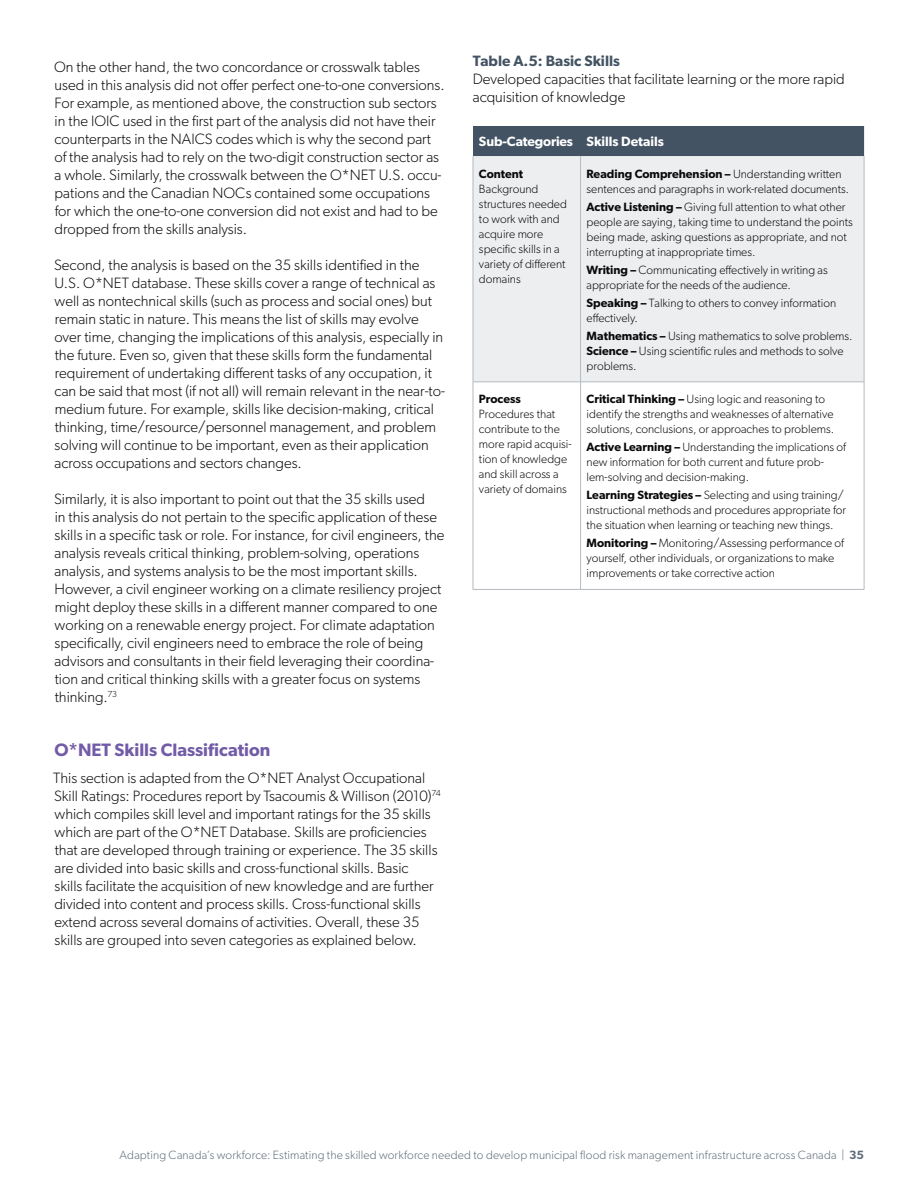
<style>
.page{position:relative;width:918px;height:1188px;background:#fff}
.page>*{position:absolute;margin:0;border:0;box-sizing:border-box;transform-origin:0 0}
.t1{font:600 18px "Gibson";color:#725ba7}
.t2{font:300 15px/18px "Gibson";color:#0a0a0a}
.t3{font:600 15px "Gibson";color:#435363}
.t4{font:600 13.5px "Gibson";color:#fff}
.t5{font:300 12px/15px "Gibson";color:#0a0a0a}
.t6{font:300 12px "Gibson";letter-spacing:.01em;color:#5f6d7a}
.t7{font:600 12px "Gibson";color:#0a0a0a}
.s1{font-weight:600}
</style>
<div class="page">
<div style="left:473px;top:126px;width:391px;height:30px;background:#435363"></div>
<div style="left:474px;top:156px;width:390px;height:226px;background:#eceeef"></div>
<hr style="left:473px;top:156px;width:1px;height:226px;background:#b4bac1">
<hr style="left:580px;top:156px;width:1px;height:226px;background:#b4bac1">
<hr style="left:473px;top:382px;width:108px;height:1px;background:#b4bac1">
<hr style="left:864px;top:156px;width:1px;height:226px;background:#b4bac1">
<hr style="left:581px;top:382px;width:283px;height:1px;background:#b4bac1">
<hr style="left:473px;top:382px;width:1px;height:207px;background:#b4bac1">
<hr style="left:580px;top:382px;width:1px;height:207px;background:#b4bac1">
<hr style="left:473px;top:589px;width:108px;height:1px;background:#b4bac1">
<hr style="left:864px;top:382px;width:1px;height:207px;background:#b4bac1">
<hr style="left:581px;top:589px;width:283px;height:1px;background:#b4bac1">
<p class="t2" style="left:54px;top:58px;width:392px">On the other hand, the two concordance or crosswalk tables used in this analysis did not offer perfect one-to-one conversions.<br>For example, as mentioned above, the construction sub sectors in the IOIC used in the first part of the analysis did not have their counterparts in the NAICS codes which is why the second part of the analysis had to rely on the two-digit construction sector as a whole. Similarly, the crosswalk between the O*NET U.S. occu&shy;pations and the Canadian NOCs contained some occupations for which the one-to-one conversion did not exist and had to be dropped from the skills analysis.</p>
<p class="t2" style="left:54px;top:256px;width:392px">Second, the analysis is based on the 35 skills identified in the U.S. O*NET database. These skills cover a range of technical as well as nontechnical skills (such as process and social ones) but remain static in nature. This means the list of skills may evolve over time, changing the implications of this analysis, especially in the future. Even so, given that these skills form the fundamental requirement of undertaking different tasks of any occupation, it can be said that most (if not all) will remain relevant in the near-to&shy;medium future. For example, skills like decision-making, critical thinking, time/resource/personnel management, and problem solving will continue to be important, even as their application across occupations and sectors changes.</p>
<p class="t2" style="left:54px;top:490px;width:392px">Similarly, it is also important to point out that the 35 skills used<br>in this analysis do not pertain to the specific application of these skills in a specific task or role. For instance, for civil engineers, the analysis reveals critical thinking, problem-solving, operations analysis, and systems analysis to be the most important skills.<br>However, a civil engineer working on a climate resiliency project might deploy these skills in a different manner compared to one working on a renewable energy project. For climate adaptation specifically, civil engineers need to embrace the role of being advisors and consultants in their field leveraging their coordina&shy;tion and critical thinking skills with a greater focus on systems thinking.<sup>73</sup></p>
<p class="t1" style="left:54px;top:739px;width:217px">O*NET Skills Classification</p>
<p class="t2" style="left:53px;top:769px;width:389px">This section is adapted from the O*NET Analyst Occupational Skill Ratings: Procedures report by Tsacoumis &amp; Willison (2010)<sup>74 </sup>which compiles skill level and important ratings for the 35 skills which are part of the O*NET Database. Skills are proficiencies that are developed through training or experience. The 35 skills are divided into basic skills and cross-functional skills. Basic<br>skills facilitate the acquisition of new knowledge and are further divided into content and process skills. Cross-functional skills extend across several domains of activities. Overall, these 35 skills are grouped into seven categories as explained below.</p>
<p class="t3" style="left:473px;top:52px;width:149px">Table A.5: Basic Skills</p>
<p class="t2" style="left:473px;top:70px;width:374px">Developed capacities that facilitate learning or the more rapid acquisition of knowledge</p>
<p class="t4" style="left:479px;top:133px;width:186px">Sub-Categories Skills Details</p>
<p class="t7" style="left:479px;top:167px;width:46px">Content</p>
<p class="t5" style="left:479px;top:181px;width:90px">Background structures needed to work with and acquire more specific skills in a variety of different domains</p>
<p class="t5" style="left:587px;top:166px;width:264px"><span class="s1">Reading Comprehension –</span> Understanding written sentences and paragraphs in work-related documents.</p>
<p class="t5" style="left:587px;top:199px;width:268px"><span class="s1">Active Listening –</span> Giving full attention to what other people are saying, taking time to understand the points being made, asking questions as appropriate, and not interrupting at inappropriate times.</p>
<p class="t5" style="left:587px;top:262px;width:243px"><span class="s1">Writing –</span> Communicating effectively in writing as appropriate for the needs of the audience.</p>
<p class="t5" style="left:587px;top:295px;width:251px"><span class="s1">Speaking –</span> Talking to others to convey information effectively.</p>
<p class="t5" style="left:587px;top:328px;width:268px"><span class="s1">Mathematics –</span> Using mathematics to solve problems.<br><span class="s1">Science –</span> Using scientific rules and methods to solve problems.</p>
<p class="t7" style="left:479px;top:392px;width:43px">Process</p>
<p class="t5" style="left:479px;top:407px;width:94px">Procedures that contribute to the more rapid acquisi&shy;tion of knowledge and skill across a variety of domains</p>
<p class="t5" style="left:587px;top:392px;width:249px"><span class="s1">Critical Thinking –</span> Using logic and reasoning to identify the strengths and weaknesses of alternative solutions, conclusions, or approaches to problems.</p>
<p class="t5" style="left:587px;top:440px;width:261px"><span class="s1">Active Learning –</span> Understanding the implications of new information for both current and future prob&shy;lem-solving and decision-making.</p>
<p class="t5" style="left:587px;top:488px;width:261px"><span class="s1">Learning Strategies –</span> Selecting and using training/ instructional methods and procedures appropriate for the situation when learning or teaching new things.</p>
<p class="t5" style="left:587px;top:536px;width:259px"><span class="s1">Monitoring –</span> Monitoring/Assessing performance of yourself, other individuals, or organizations to make improvements or take corrective action</p>
<p class="t6" style="left:120px;top:1147px;width:746px">Adapting Canada’s workforce: Estimating the skilled workforce needed to develop municipal flood risk management infrastructure across Canada | <span class="s1">35</span></p>
</div>
